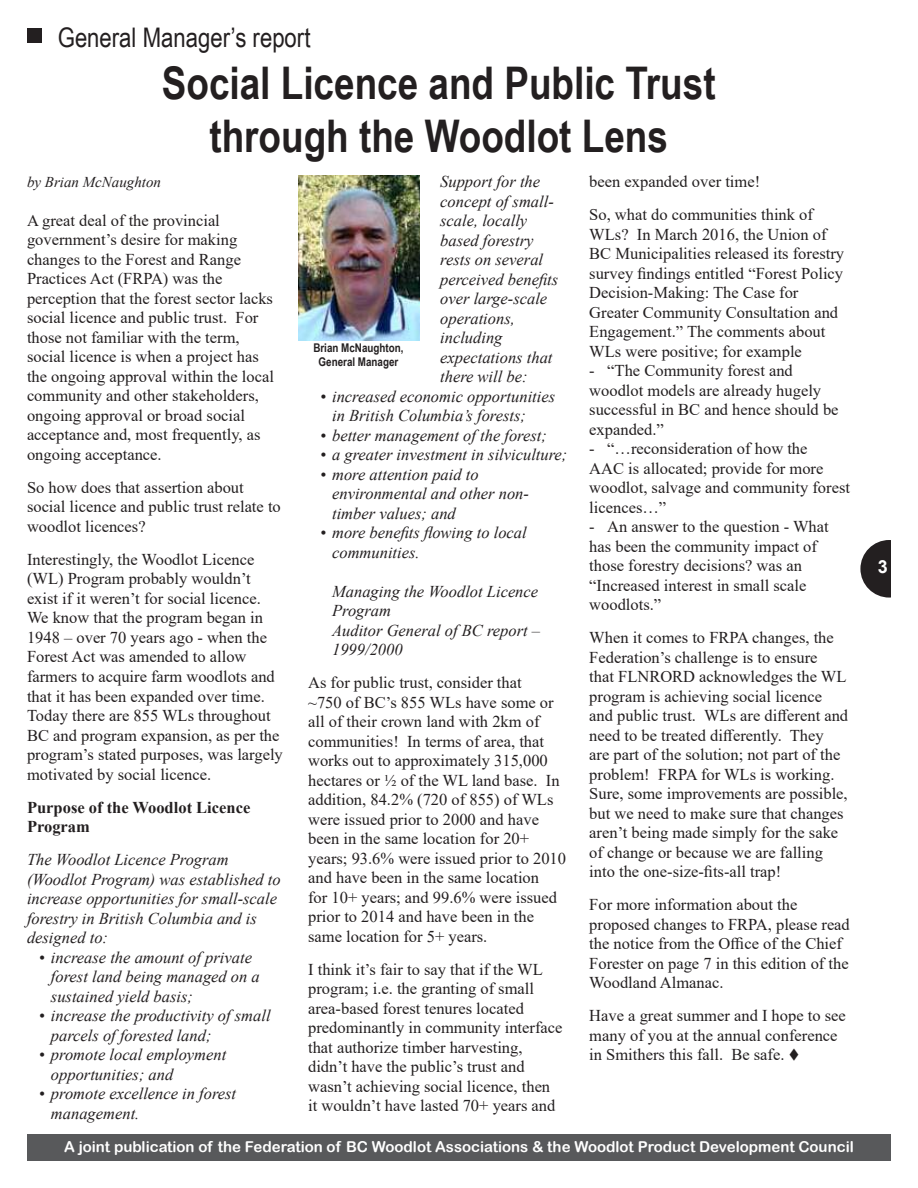
<style>
.page{position:relative;width:918px;height:1188px;background:#fff}
.page>*{position:absolute;margin:0;border:0;box-sizing:border-box;transform-origin:0 0}
.t1{font:700 45px/52.5px "Arial Narrow";color:#231f20;text-align:center}
.t2{font:27px "Arial Narrow";color:#231f20}
.t3{font:700 18px "Arial";color:#fff}
.t4{font:16.5px/19.5px "Times New Roman";color:#231f20}
.t5{font:italic 16.5px/19.5px "Times New Roman";color:#231f20}
.t6{font:700 16.5px/19.5px "Times New Roman";color:#231f20}
.t7{font:15px "Arial Rounded MT Bold";color:#fff}
.t8{font:italic 15px "Times New Roman";color:#231f20}
.t9{font:700 12px/13.5px "Arial Narrow";color:#231f20;text-align:center}
</style>
<div class="page">
<div style="left:27px;top:1134px;width:864px;height:27px;background:#58595b"></div>
<div style="left:860px;top:540px;width:58px;height:58px;background:#231f20;border-radius:50%"></div>
<div style="left:891px;top:502px;width:27px;height:135px;background:#fff"></div>
<div style="left:27px;top:28px;width:15px;height:15px;background:#231f20"></div>
<img style="left:298px;top:176px;width:122px;height:165px">
<h2 class="t2" style="left:58px;top:17px;width:254px">General Manager’s report</h2>
<h1 class="t1" style="left:162px;top:55px;width:555px">Social Licence and Public Trust through the Woodlot Lens</h1>
<p class="t8" style="left:27px;top:172px;width:136px">by Brian McNaughton</p>
<p class="t4" style="left:27px;top:210px;width:249px">A great deal of the provincial government’s desire for making changes to the Forest and Range Practices Act (FRPA) was the perception that the forest sector lacks social licence and public trust. For those not familiar with the term, social licence is when a project has the ongoing approval within the local community and other stakeholders, ongoing approval or broad social acceptance and, most frequently, as ongoing acceptance.</p>
<p class="t4" style="left:27px;top:477px;width:255px">So how does that assertion about social licence and public trust relate to woodlot licences?</p>
<p class="t4" style="left:27px;top:549px;width:257px">Interestingly, the Woodlot Licence (WL) Program probably wouldn’t exist if it weren’t for social licence.<br>We know that the program began in 1948 – over 70 years ago - when the Forest Act was amended to allow farmers to acquire farm woodlots and that it has been expanded over time.<br>Today there are 855 WLs throughout BC and program expansion, as per the program’s stated purposes, was largely motivated by social licence.</p>
<p class="t6" style="left:27px;top:797px;width:225px">Purpose of the Woodlot Licence<br>Program</p>
<p class="t5" style="left:27px;top:849px;width:255px">The Woodlot Licence Program (Woodlot Program) was established to increase opportunities for small-scale forestry in British Columbia and is designed to:</p>
<p class="t5" style="left:51px;top:947px;width:210px;text-indent:-12px">• increase the amount of private forest land being managed on a sustained yield basis;</p>
<p class="t5" style="left:51px;top:1005px;width:221px;text-indent:-12px">• increase the productivity of small parcels of forested land;</p>
<p class="t5" style="left:51px;top:1044px;width:177px;text-indent:-12px">• promote local employment opportunities; and</p>
<p class="t5" style="left:51px;top:1083px;width:187px;text-indent:-12px">• promote excellence in forest management.</p>
<p class="t5" style="left:440px;top:171px;width:120px">Support for the concept of small&shy;scale, locally based forestry rests on several perceived benefits over large-scale operations, including expectations that there will be:</p>
<p class="t5" style="left:332px;top:386px;width:225px;text-indent:-12px">• increased economic opportunities in British Columbia’s forests;</p>
<p class="t5" style="left:320px;top:425px;width:228px">• better management of the forest;</p>
<p class="t5" style="left:320px;top:444px;width:249px">• a greater investment in silviculture;</p>
<p class="t5" style="left:332px;top:464px;width:198px;text-indent:-12px">• more attention paid to environmental and other non&shy;timber values; and</p>
<p class="t5" style="left:332px;top:522px;width:196px;text-indent:-12px">• more benefits flowing to local communities.</p>
<p class="t5" style="left:332px;top:581px;width:209px">Managing the Woodlot Licence<br>Program<br>Auditor General of BC report –<br>1999/2000</p>
<p class="t4" style="left:308px;top:672px;width:259px">As for public trust, consider that<br>~750 of BC’s 855 WLs have some or all of their crown land with 2km of communities! In terms of area, that works out to approximately 315,000 hectares or ½ of the WL land base. In addition, 84.2% (720 of 855) of WLs were issued prior to 2000 and have been in the same location for 20+ years; 93.6% were issued prior to 2010 and have been in the same location<br>for 10+ years; and 99.6% were issued prior to 2014 and have been in the same location for 5+ years.</p>
<p class="t4" style="left:308px;top:959px;width:256px">I think it’s fair to say that if the WL program; i.e. the granting of small area-based forest tenures located predominantly in community interface that authorize timber harvesting, didn’t have the public’s trust and wasn’t achieving social licence, then it wouldn’t have lasted 70+ years and</p>
<p class="t9" style="left:313px;top:341px;width:92px">Brian McNaughton,<br>General Manager</p>
<p class="t4" style="left:589px;top:165px;width:225px;line-height:33px">been expanded over time!<br>So, what do communities think of</p>
<p class="t4" style="left:589px;top:224px;width:256px">WLs? In March 2016, the Union of BC Municipalities released its forestry survey findings entitled “Forest Policy Decision-Making: The Case for Greater Community Consultation and Engagement.” The comments about WLs were positive; for example</p>
<p class="t4" style="left:589px;top:360px;width:251px">- “The Community forest and woodlot models are already hugely successful in BC and hence should be expanded.”</p>
<p class="t4" style="left:589px;top:438px;width:262px">- “…reconsideration of how the<br>AAC is allocated; provide for more woodlot, salvage and community forest licences…”</p>
<p class="t4" style="left:589px;top:516px;width:241px">- An answer to the question - What has been the community impact of those forestry decisions? was an “Increased interest in small scale woodlots.”</p>
<p class="t4" style="left:589px;top:627px;width:260px">When it comes to FRPA changes, the Federation’s challenge is to ensure<br>that FLNRORD acknowledges the WL program is achieving social licence and public trust. WLs are different and need to be treated differently. They<br>are part of the solution; not part of the problem! FRPA for WLs is working.<br>Sure, some improvements are possible, but we need to make sure that changes aren’t being made simply for the sake of change or because we are falling into the one-size-fits-all trap!</p>
<p class="t4" style="left:589px;top:894px;width:262px">For more information about the proposed changes to FRPA, please read the notice from the Office of the Chief<br>Forester on page 7 in this edition of the<br>Woodland Almanac.</p>
<p class="t4" style="left:589px;top:1005px;width:258px">Have a great summer and I hope to see many of you at the annual conference in Smithers this fall. Be safe. ▼</p>
<p class="t7" style="left:64px;top:1138px;width:791px">A joint publication of the Federation of BC Woodlot Associations &amp; the Woodlot Product Development Council</p>
<p class="t3" style="left:878px;top:554px;width:12px">3</p>
</div>
